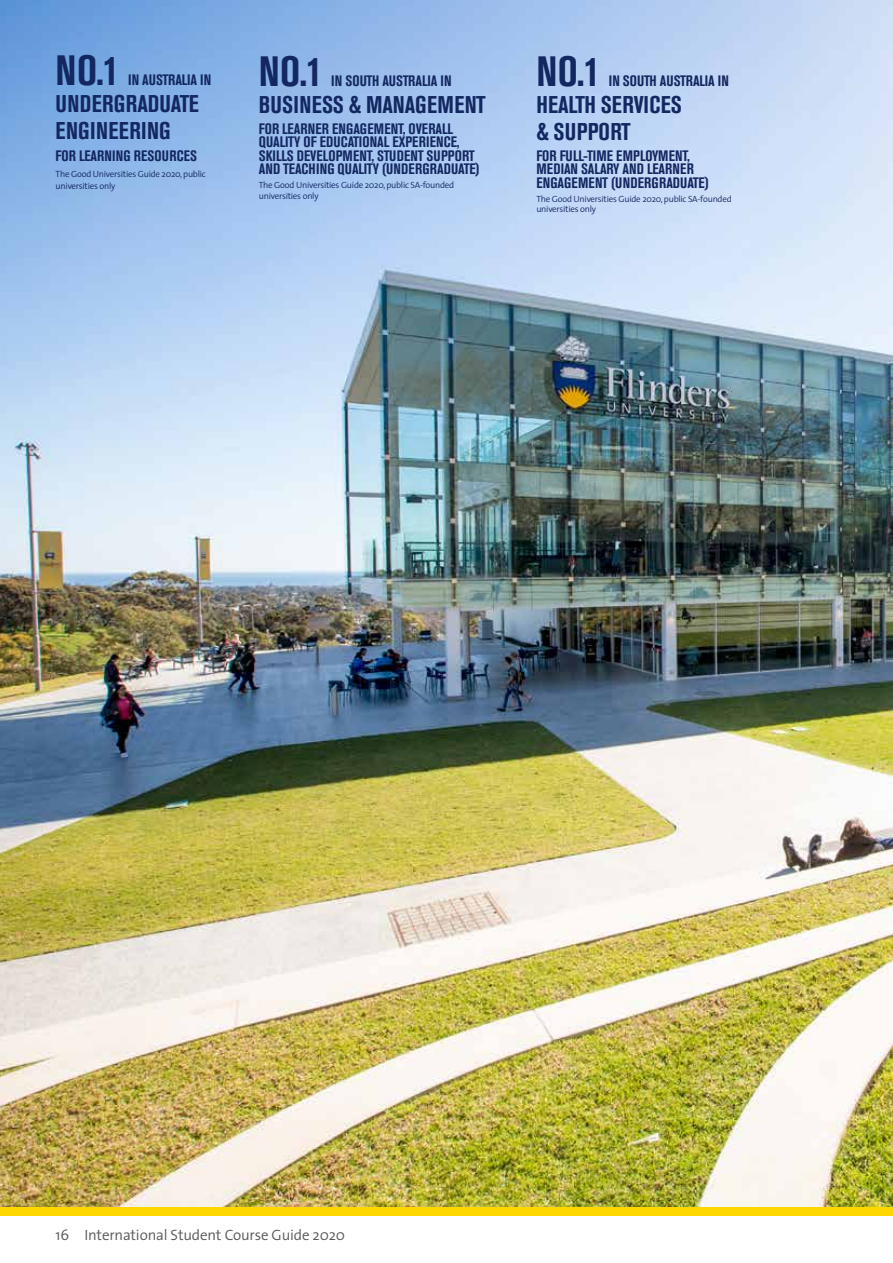
<style>
.page{position:relative;width:893px;height:1263px;background:#fff}
.page>*{position:absolute;margin:0;border:0;box-sizing:border-box;transform-origin:0 0}
.t1{font:700 condensed 42px "Akzidenz Grotesk BE";color:#132760}
.t2{font:700 condensed 24px/27px "Akzidenz Grotesk BE";letter-spacing:.01em;color:#132760}
.t3{font:700 condensed 15px/13.5px "Akzidenz Grotesk BE";letter-spacing:.005em;color:#132760}
.t4{font:300 15px "The Sans";letter-spacing:-.01em;color:#575756}
.t5{font:300 9px/10.2px "The Sans";letter-spacing:-.025em;color:#132760}
</style>
<div class="page">
<img style="left:0;top:0;width:893px;height:1208px">
<div style="left:0;top:1208px;width:893px;height:8px;background:#ffd700"></div>
<h1 class="t1" style="left:56px;top:46px;width:65px">NO.1</h1>
<p class="t3" style="left:128px;top:73px;width:85px">IN AUSTRALIA IN</p>
<h2 class="t2" style="left:56px;top:90px;width:145px">UNDERGRADUATE<br>ENGINEERING</h2>
<p class="t3" style="left:56px;top:149px;width:143px">FOR LEARNING RESOURCES</p>
<p class="t5" style="left:56px;top:168px;width:152px;line-height:12px">The Good Universities Guide 2020, public universities only</p>
<h1 class="t1" style="left:259px;top:47px;width:65px">NO.1</h1>
<p class="t3" style="left:331px;top:74px;width:122px">IN SOUTH AUSTRALIA IN</p>
<h2 class="t2" style="left:259px;top:91px;width:228px">BUSINESS &amp; MANAGEMENT</h2>
<p class="t3" style="left:259px;top:122px;width:222px">FOR LEARNER ENGAGEMENT, OVERALL QUALITY OF EDUCATIONAL EXPERIENCE, SKILLS DEVELOPMENT, STUDENT SUPPORT AND TEACHING QUALITY (UNDERGRADUATE)</p>
<p class="t5" style="left:259px;top:180px;width:197px">The Good Universities Guide 2020, public SA-founded universities only</p>
<h1 class="t1" style="left:536px;top:47px;width:65px">NO.1</h1>
<p class="t3" style="left:609px;top:74px;width:122px">IN SOUTH AUSTRALIA IN</p>
<h2 class="t2" style="left:536px;top:91px;width:147px">HEALTH SERVICES &amp; SUPPORT</h2>
<p class="t3" style="left:536px;top:149px;width:174px">FOR FULL-TIME EMPLOYMENT,<br>MEDIAN SALARY AND LEARNER<br>ENGAGEMENT (UNDERGRADUATE)</p>
<p class="t5" style="left:536px;top:194px;width:197px">The Good Universities Guide 2020, public SA-founded universities only</p>
<p class="t4" style="left:55px;top:1222px;width:291px">16 International Student Course Guide 2020</p>
</div>
